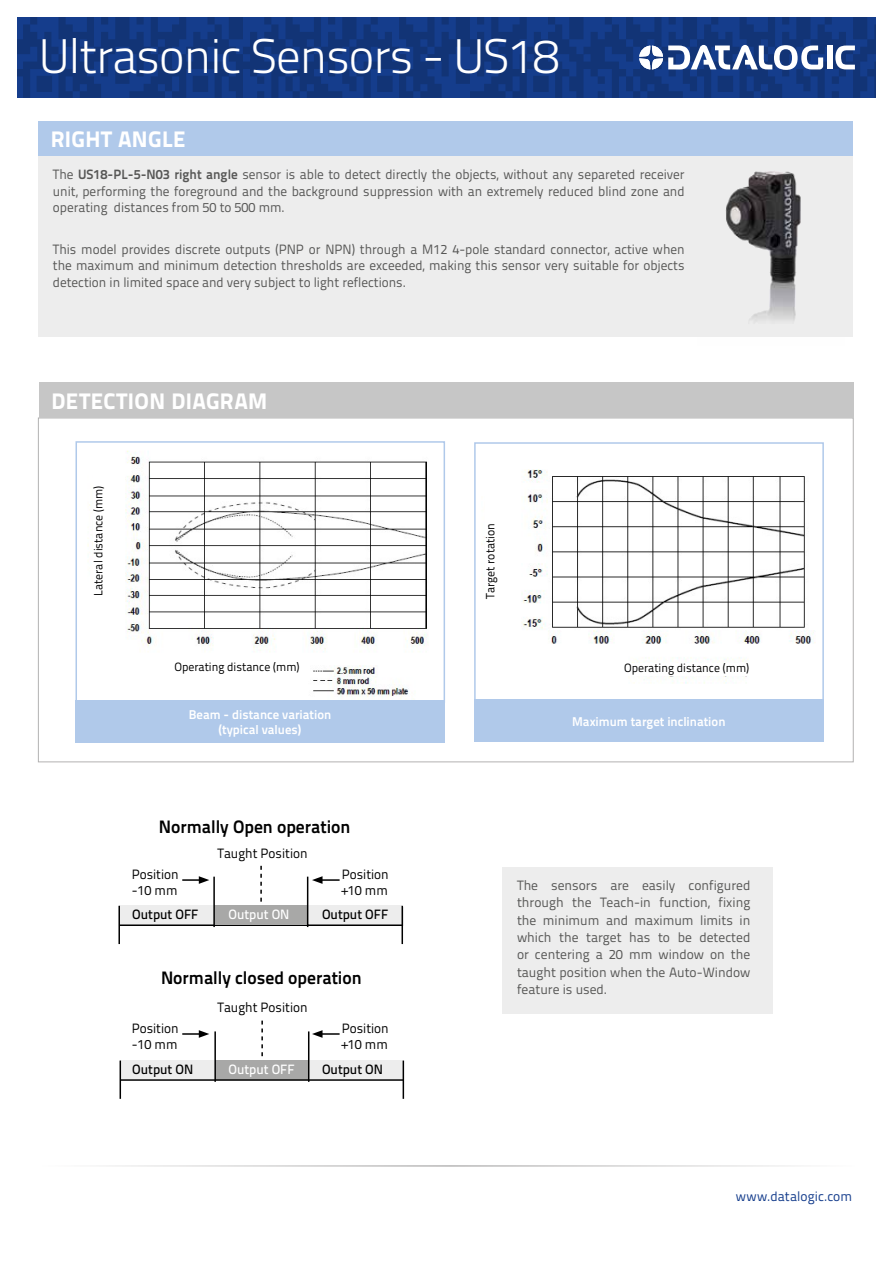
<style>
.page{position:relative;width:893px;height:1263px;background:#fff}
.page>*{position:absolute;margin:0;border:0;box-sizing:border-box;transform-origin:0 0}
.t1{font:300 48.45px "Titillium Text 22 L";letter-spacing:-.02em;color:#fff}
.t2{font:800 22.5px "Titillium Text 22 L";letter-spacing:.015em;color:#fff}
.t3{font:700 18px "Titillium Text 22 L";color:#000}
.t4{font:13.5px/17.2px "Titillium Text 22 L";color:#575756;text-align:justify}
.t5{font:13.5px/16.5px "Titillium Text 22 L";color:#000}
.t6{font:500 13.5px "Titillium Text 22 L";color:#000}
.t7{font:13.5px "Titillium Text 22 L";letter-spacing:.005em;color:#153d8c}
.t8{font:500 13.5px "Titillium Text 22 L";color:#fff}
.t9{font:700 12.75px/15.3px "Titillium Text 22 L";color:#fff;text-align:center}
.t10{font:12px "Titillium Text 22 L";color:#000}
.s1{font-weight:700}
</style>
<div class="page">
<svg style="left:17px;top:17px;width:859px;height:81px;background:#133880"></svg>
<hr style="left:38px;top:1165px;width:817px;height:2px;background:#b3b2b2">
<svg style="left:835px;top:46px;width:20px;height:23px"></svg>
<div style="left:827px;top:46px;width:5px;height:23px;background:#fff"></div>
<svg style="left:639px;top:45px;width:184px;height:25px"></svg>
<div style="left:39px;top:383px;width:814px;height:35px;background:#c6c6c6"></div>
<div style="left:38px;top:121px;width:814px;height:35px;background:#b0c9ea"></div>
<div style="left:38px;top:156px;width:814px;height:181px;background:#ededed"></div>
<img style="left:725px;top:171px;width:76px;height:150px">
<div style="left:502px;top:867px;width:270px;height:147px;background:#ededed"></div>
<svg style="left:261px;top:1020px;width:2px;height:37px"></svg>
<div style="left:120px;top:1060px;width:95px;height:19px;background:#ededed"></div>
<div style="left:215px;top:1060px;width:94px;height:20px;background:#a8a8a7"></div>
<div style="left:309px;top:1060px;width:94px;height:19px;background:#ededed"></div>
<div style="left:474px;top:699px;width:350px;height:43px;background:#b0c9ea"></div>
<img style="left:484px;top:469px;width:331px;height:215px">
<div style="left:624px;top:663px;width:136px;height:13px;background:#fff"></div>
<div style="left:486px;top:463px;width:27px;height:136px;background:#fff"></div>
<img style="left:87px;top:450px;width:340px;height:250px">
<div style="left:174px;top:662px;width:136px;height:18px;background:#fff"></div>
<div style="left:94px;top:460px;width:27px;height:136px;background:#fff"></div>
<div style="left:474px;top:442px;width:350px;height:262px;border:2px solid #b0c9ea"></div>
<div style="left:75px;top:701px;width:370px;height:42px;background:#b0c9ea"></div>
<div style="left:75px;top:441px;width:370px;height:262px;border:2px solid #b0c9ea"></div>
<hr style="left:119px;top:924px;width:283px;height:2px;background:#000">
<hr style="left:120px;top:1079px;width:283px;height:2px;background:#000">
<svg style="left:182px;top:876px;width:27px;height:8px"></svg>
<svg style="left:182px;top:1030px;width:27px;height:8px"></svg>
<hr style="left:320px;top:879px;width:20px;height:2px;background:#000">
<svg style="left:312px;top:876px;width:11px;height:8px"></svg>
<hr style="left:320px;top:1033px;width:20px;height:2px;background:#000">
<svg style="left:312px;top:1030px;width:11px;height:8px"></svg>
<hr style="left:403px;top:1060px;width:1px;height:39px;background:#000">
<hr style="left:120px;top:1060px;width:1px;height:39px;background:#000">
<svg style="left:260px;top:866px;width:2px;height:59px"></svg>
<div style="left:119px;top:905px;width:95px;height:19px;background:#ededed"></div>
<div style="left:214px;top:905px;width:94px;height:19px;background:#a8a8a7"></div>
<div style="left:308px;top:905px;width:94px;height:19px;background:#ededed"></div>
<hr style="left:401px;top:906px;width:2px;height:38px;background:#000">
<hr style="left:118px;top:906px;width:2px;height:38px;background:#000">
<hr style="left:307px;top:877px;width:1px;height:50px;background:#000">
<hr style="left:308px;top:1031px;width:1px;height:51px;background:#000">
<hr style="left:213px;top:877px;width:2px;height:50px;background:#000">
<hr style="left:214px;top:1031px;width:2px;height:51px;background:#000">
<h1 class="t1" style="left:39px;top:20px;width:522px">Ultrasonic Sensors - US18</h1>
<h2 class="t2" style="left:51px;top:121px;width:136px">RIGHT ANGLE</h2>
<p class="t4" style="left:53px;top:165px;width:633px;line-height:16.5px">The <span class="s1">US18-PL-5-N03 right angle</span> sensor is able to detect directly the objects, without any separeted receiver unit, performing the foreground and the background suppression with an extremely reduced blind zone and operating distances from 50 to 500 mm.</p>
<p class="t4" style="left:53px;top:240px;width:633px;line-height:16.5px">This model provides discrete outputs (PNP or NPN) through a M12 4-pole standard connector, active when the maximum and minimum detection thresholds are exceeded, making this sensor very suitable for objects detection in limited space and very subject to light reflections.</p>
<h2 class="t2" style="left:52px;top:383px;width:217px">DETECTION DIAGRAM</h2>
<p class="t10" style="left:89px;top:596px;width:112px;rotate:-90deg">Lateral distance (mm)</p>
<p class="t10" style="left:174px;top:658px;width:127px">Operating distance (mm)</p>
<p class="t9" style="left:189px;top:706px;width:144px">Beam - distance variation (typical values)</p>
<h3 class="t3" style="left:159px;top:813px;width:193px">Normally Open operation</h3>
<p class="t5" style="left:132px;top:865px;width:49px">Position -10 mm</p>
<p class="t5" style="left:218px;top:844px;width:92px">Taught Position</p>
<p class="t5" style="left:342px;top:865px;width:49px">Position +10 mm</p>
<p class="t6" style="left:132px;top:904px;width:68px">Output OFF</p>
<p class="t8" style="left:228px;top:904px;width:62px">Output ON</p>
<p class="t6" style="left:322px;top:904px;width:68px">Output OFF</p>
<h3 class="t3" style="left:161px;top:964px;width:202px">Normally closed operation</h3>
<p class="t5" style="left:132px;top:1019px;width:49px">Position -10 mm</p>
<p class="t5" style="left:218px;top:998px;width:92px">Taught Position</p>
<p class="t5" style="left:342px;top:1019px;width:49px">Position +10 mm</p>
<p class="t6" style="left:132px;top:1059px;width:62px">Output ON</p>
<p class="t8" style="left:228px;top:1059px;width:68px">Output OFF</p>
<p class="t6" style="left:322px;top:1059px;width:62px">Output ON</p>
<p class="t10" style="left:481px;top:599px;width:77px;rotate:-90deg">Target rotation</p>
<p class="t10" style="left:624px;top:659px;width:127px">Operating distance (mm)</p>
<p class="t9" style="left:572px;top:713px;width:155px">Maximum target inclination</p>
<p class="t4" style="left:517px;top:876px;width:235px">The sensors are easily configured through the Teach-in function, fixing the minimum and maximum limits in which the target has to be detected or centering a 20 mm window on the taught position when the Auto-Window feature is used.</p>
<p class="t7" style="left:736px;top:1186px;width:118px">www.datalogic.com</p>
</div>
